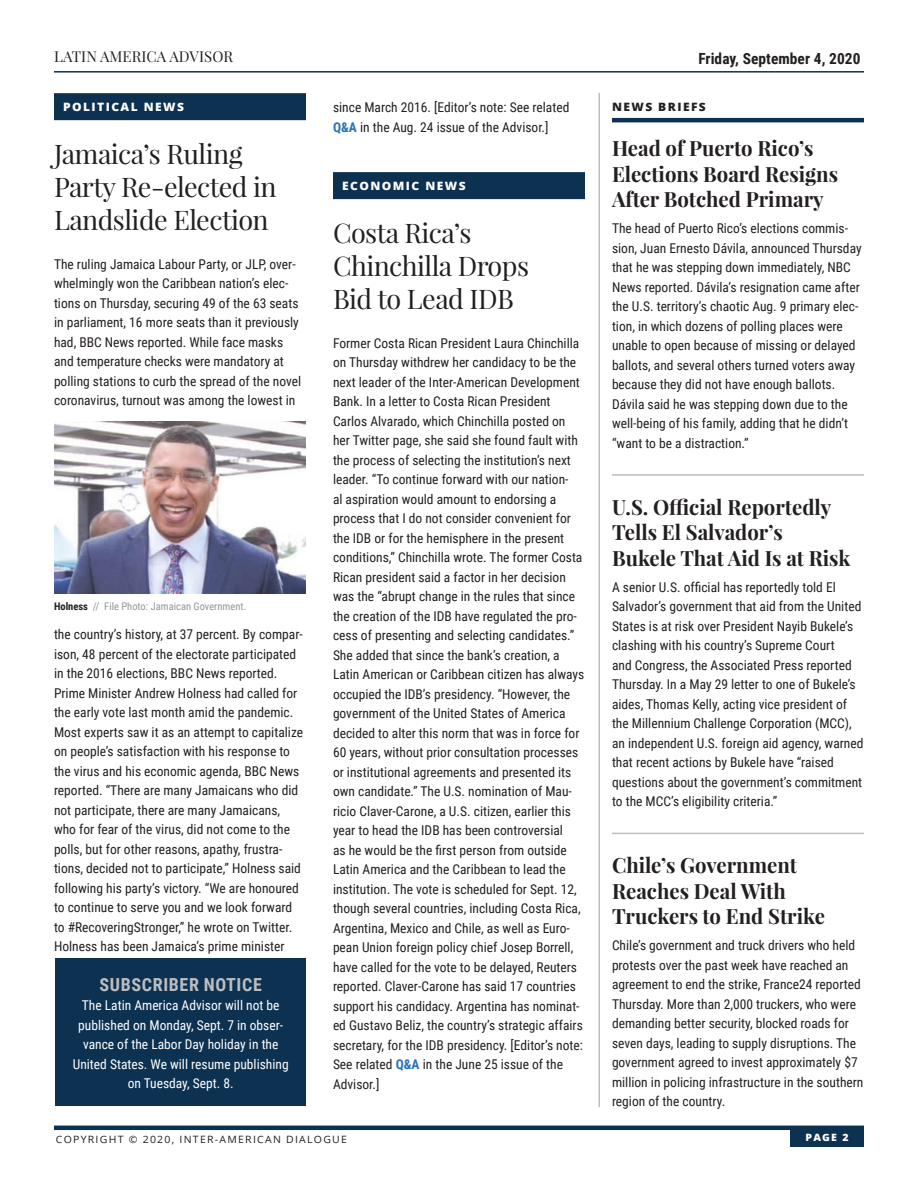
<style>
.page{position:relative;width:918px;height:1188px;background:#fff}
.page>*{position:absolute;margin:0;border:0;box-sizing:border-box;transform-origin:0 0}
.Subhead_18pt{font:27px/33px "Playfair Display";letter-spacing:-.02em;color:#231f20}
.Subhead-_14pt_-_BOLD{font:700 21px/25.5px "Playfair Display";color:#231f20}
.News_Briefs__Subhea{font:700 21px/25.5px "Playfair Display";color:#231f20}
.Correction_Title{font:700 18px "Roboto Condensed";letter-spacing:.035em;color:#bcbdc0}
.t1{font:700 15.3px "Roboto Condensed";letter-spacing:.005em;color:#231f20}
.t2{font:15px "Playfair Display";letter-spacing:.005em;color:#231f20}
.Subhead_18pt-2{font:13.5px/19.5px "Roboto Condensed";color:#231f20}
.Subhead-_14pt_-_BOLD-2{font:13.5px/19.5px "Roboto Condensed";color:#231f20}
.News_Briefs__Body_T{font:13.5px/19.5px "Roboto Condensed";color:#231f20}
.News_Briefs__Subhea-2{font:13.5px/19.5px "Roboto Condensed";color:#231f20}
.Correction_Body_Text{font:13.5px/19.5px "Roboto Condensed";color:#fff;text-align:center}
.Sections_-_with_Blue{font:800 11.55px "Open Sans";letter-spacing:.12em;color:#fff;scale:1.04 1}
.News_Briefs__Title{font:800 11.55px "Open Sans";letter-spacing:.12em;color:#231f20;scale:1.04 1}
.Photo_caption{font:10.5px "Roboto Condensed";color:#939598}
.t3{font:10.05px "Open Sans";letter-spacing:.12em;color:#231f20;scale:1.04 1}
.t4{font:800 10.05px "Open Sans";color:#fff;scale:1.04 1}
.s1{font-weight:700;color:#231f20}
.s2{font-weight:700;color:#2873ba}
</style>
<div class="page">
<hr style="left:54px;top:1126px;width:810px;height:4px;background:#0c3151">
<div style="left:790px;top:1129px;width:74px;height:18px;background:#0c3151"></div>
<hr style="left:54px;top:71px;width:810px;height:2px;background:#0c3151">
<hr style="left:612px;top:118px;width:252px;height:4px;background:#0c3151">
<hr style="left:612px;top:474px;width:252px;height:2px;background:#bcbdc0">
<hr style="left:612px;top:833px;width:252px;height:1px;background:#bcbdc0">
<div style="left:54px;top:93px;width:252px;height:27px;background:#0c3151"></div>
<div style="left:333px;top:172px;width:252px;height:27px;background:#0c3151"></div>
<hr style="left:598px;top:93px;width:2px;height:1014px;background:#bcbdc0">
<img style="left:54px;top:422px;width:252px;height:171px">
<div style="left:56px;top:958px;width:250px;height:148px;background:#0c3151"></div>
<p class="t2" style="left:54px;top:47px;width:181px">LATIN AMERICA ADVISOR</p>
<p class="Sections_-_with_Blue" style="left:63px;top:98px;width:118px">POLITICAL NEWS</p>
<p class="Subhead_18pt" style="left:54px;top:137px;width:224px">Jamaica’s Ruling<br>Party Re-elected in<br>Landslide Election</p>
<p class="Subhead_18pt-2" style="left:54px;top:254px;width:249px">The ruling Jamaica Labour Party, or JLP, over&shy;whelmingly won the Caribbean nation’s elec&shy;tions on Thursday, securing 49 of the 63 seats in parliament, 16 more seats than it previously had, BBC News reported. While face masks and temperature checks were mandatory at polling stations to curb the spread of the novel coronavirus, turnout was among the lowest in</p>
<p class="Photo_caption" style="left:54px;top:599px;width:194px"><span class="s1">Holness</span> // File Photo: Jamaican Government.</p>
<p class="Subhead_18pt-2" style="left:54px;top:624px;width:251px">the country’s history, at 37 percent. By compar&shy;ison, 48 percent of the electorate participated in the 2016 elections, BBC News reported.<br>Prime Minister Andrew Holness had called for the early vote last month amid the pandemic.<br>Most experts saw it as an attempt to capitalize on people’s satisfaction with his response to the virus and his economic agenda, BBC News reported. “There are many Jamaicans who did not participate, there are many Jamaicans, who for fear of the virus, did not come to the polls, but for other reasons, apathy, frustra&shy;tions, decided not to participate,” Holness said following his party’s victory. “We are honoured to continue to serve you and we look forward to #RecoveringStronger,” he wrote on Twitter.<br>Holness has been Jamaica’s prime minister</p>
<p class="Correction_Title" style="left:100px;top:972px;width:164px">SUBSCRIBER NOTICE</p>
<p class="Correction_Body_Text" style="left:73px;top:995px;width:217px">The Latin America Advisor will not be published on Monday, Sept. 7 in obser&shy;vance of the Labor Day holiday in the United States. We will resume publishing on Tuesday, Sept. 8.</p>
<p class="Subhead_18pt-2" style="left:333px;top:97px;width:238px">since March 2016. [Editor’s note: See related<br><span class="s2">Q&amp;A</span> in the Aug. 24 issue of the Advisor.]</p>
<p class="Sections_-_with_Blue" style="left:342px;top:177px;width:120px">ECONOMIC NEWS</p>
<p class="Subhead_18pt" style="left:333px;top:216px;width:198px">Costa Rica’s<br>Chinchilla Drops<br>Bid to Lead IDB</p>
<p class="Subhead_18pt-2" style="left:333px;top:333px;width:253px">Former Costa Rican President Laura Chinchilla on Thursday withdrew her candidacy to be the next leader of the Inter-American Development Bank. In a letter to Costa Rican President Carlos Alvarado, which Chinchilla posted on her Twitter page, she said she found fault with the process of selecting the institution’s next leader. “To continue forward with our nation-<br>al aspiration would amount to endorsing a process that I do not consider convenient for the IDB or for the hemisphere in the present conditions,” Chinchilla wrote. The former Costa Rican president said a factor in her decision was the “abrupt change in the rules that since the creation of the IDB have regulated the pro&shy;cess of presenting and selecting candidates.” She added that since the bank’s creation, a Latin American or Caribbean citizen has always occupied the IDB’s presidency. “However, the government of the United States of America decided to alter this norm that was in force for 60 years, without prior consultation processes or institutional agreements and presented its own candidate.” The U.S. nomination of Mau&shy;ricio Claver-Carone, a U.S. citizen, earlier this year to head the IDB has been controversial<br>as he would be the first person from outside Latin America and the Caribbean to lead the institution. The vote is scheduled for Sept. 12, though several countries, including Costa Rica, Argentina, Mexico and Chile, as well as Euro&shy;pean Union foreign policy chief Josep Borrell, have called for the vote to be delayed, Reuters reported. Claver-Carone has said 17 countries support his candidacy. Argentina has nominat&shy;ed Gustavo Beliz, the country’s strategic affairs secretary, for the IDB presidency. [Editor’s note:<br>See related <span class="s2">Q&amp;A</span> in the June 25 issue of the Advisor.]</p>
<p class="t1" style="left:698px;top:47px;width:164px">Friday, September 4, 2020</p>
<p class="News_Briefs__Title" style="left:612px;top:98px;width:92px">NEWS BRIEFS</p>
<p class="Subhead-_14pt_-_BOLD" style="left:612px;top:135px;width:228px">Head of Puerto Rico’s<br>Elections Board Resigns<br>After Botched Primary</p>
<p class="News_Briefs__Body_T" style="left:612px;top:218px;width:251px">The head of Puerto Rico’s elections commis&shy;sion, Juan Ernesto Dávila, announced Thursday that he was stepping down immediately, NBC News reported. Dávila’s resignation came after the U.S. territory’s chaotic Aug. 9 primary elec&shy;tion, in which dozens of polling places were unable to open because of missing or delayed ballots, and several others turned voters away because they did not have enough ballots.<br>Dávila said he was stepping down due to the well-being of his family, adding that he didn’t “want to be a distraction.”</p>
<p class="Subhead-_14pt_-_BOLD" style="left:612px;top:494px;width:240px">U.S. Official Reportedly<br>Tells El Salvador’s<br>Bukele That Aid Is at Risk</p>
<p class="Subhead-_14pt_-_BOLD-2" style="left:612px;top:577px;width:253px">A senior U.S. official has reportedly told El Salvador’s government that aid from the United States is at risk over President Nayib Bukele’s clashing with his country’s Supreme Court<br>and Congress, the Associated Press reported Thursday. In a May 29 letter to one of Bukele’s aides, Thomas Kelly, acting vice president of the Millennium Challenge Corporation (MCC), an independent U.S. foreign aid agency, warned that recent actions by Bukele have “raised questions about the government’s commitment to the MCC’s eligibility criteria.”</p>
<p class="News_Briefs__Subhea" style="left:612px;top:852px;width:214px">Chile’s Government<br>Reaches Deal With<br>Truckers to End Strike</p>
<p class="News_Briefs__Subhea-2" style="left:612px;top:935px;width:253px">Chile’s government and truck drivers who held protests over the past week have reached an agreement to end the strike, France24 reported Thursday. More than 2,000 truckers, who were demanding better security, blocked roads for seven days, leading to supply disruptions. The government agreed to invest approximately $7 million in policing infrastructure in the southern region of the country.</p>
<p class="t3" style="left:56px;top:1132px;width:281px">COPYRIGHT © 2020, INTER-AMERICAN DIALOGUE</p>
<p class="t4" style="left:806px;top:1129px;width:43px">PAGE 2</p>
</div>
